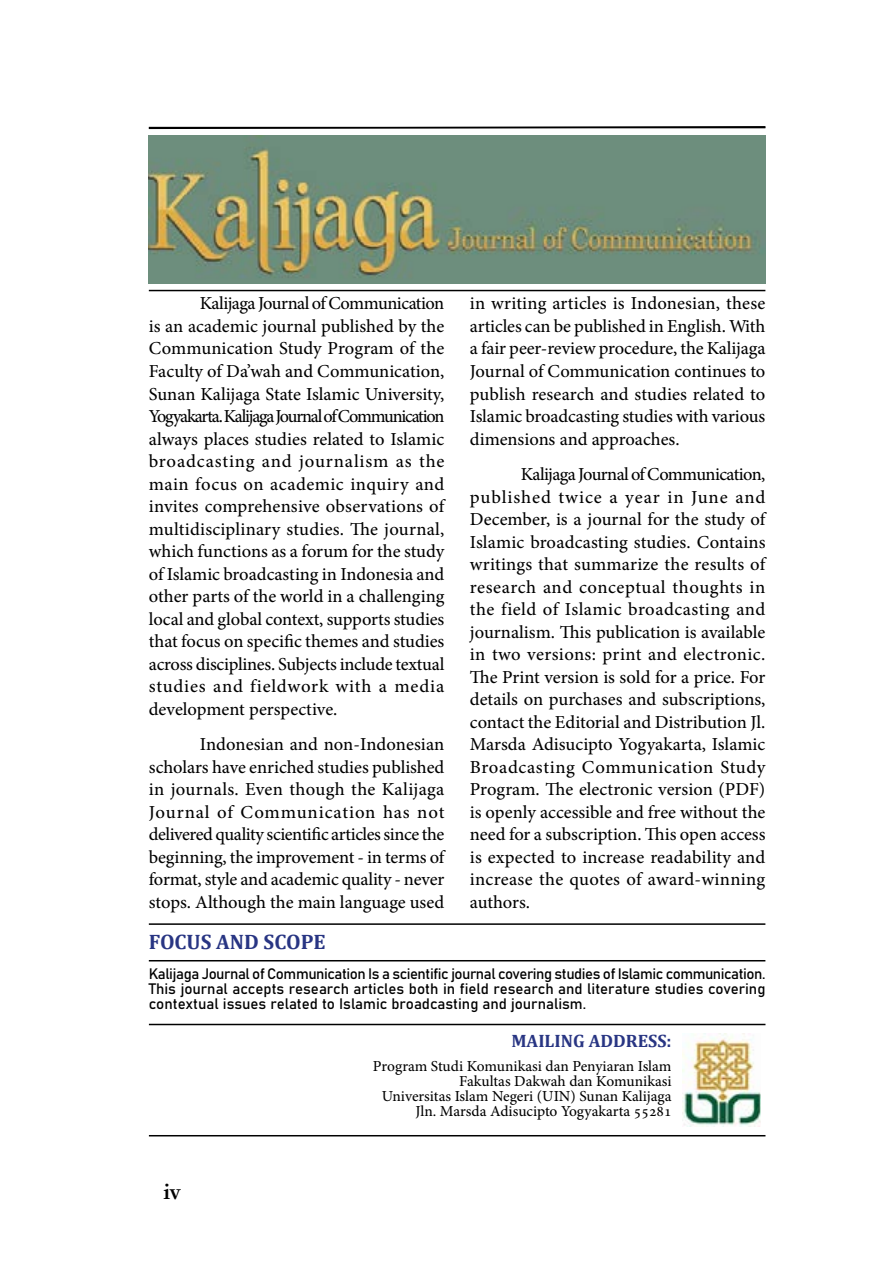
<style>
.page{position:relative;width:893px;height:1263px;background:#fff}
.page>*{position:absolute;margin:0;border:0;box-sizing:border-box;transform-origin:0 0}
.t1{font:700 24px "Garamond";color:#000}
.t2{font:700 21px "Cambria";color:#283583}
.t3{font:18px/22.5px "Adobe Hebrew";color:#000;text-align:justify}
.t4{font:700 18px "Cambria";color:#283583}
.t5{font:15px/15px "Bahnschrift";color:#000;text-align:justify}
.t6{font:15px/15px "Adobe Hebrew";color:#000;text-align:right}
</style>
<div class="page">
<img style="left:149px;top:135px;width:616px;height:149px">
<img style="left:682px;top:1033px;width:79px;height:93px">
<svg style="left:148px;top:126px;width:618px;height:4px"></svg>
<hr style="left:149px;top:290px;width:616px;height:1px;background:#000">
<hr style="left:149px;top:923px;width:616px;height:2px;background:#000">
<hr style="left:149px;top:960px;width:616px;height:1px;background:#000">
<hr style="left:149px;top:1024px;width:616px;height:1px;background:#000">
<hr style="left:149px;top:1135px;width:616px;height:1px;background:#000">
<p class="t3" style="left:149px;top:293px;width:297px;text-indent:51px">Kalijaga Journal of Communication is an academic journal published by the Communication Study Program of the Faculty of Da’wah and Communication, Sunan Kalijaga State Islamic University, Yogyakarta. Kalijaga Journal of Communication always places studies related to Islamic broadcasting and journalism as the main focus on academic inquiry and invites comprehensive observations of multidisciplinary studies. The journal, which functions as a forum for the study of Islamic broadcasting in Indonesia and other parts of the world in a challenging local and global context, supports studies that focus on specific themes and studies across disciplines. Subjects include textual studies and fieldwork with a media development perspective.</p>
<p class="t3" style="left:149px;top:733px;width:297px;text-indent:51px">Indonesian and non-Indonesian scholars have enriched studies published in journals. Even though the Kalijaga Journal of Communication has not delivered quality scientific articles since the beginning, the improvement - in terms of format, style and academic quality - never stops. Although the main language used</p>
<p class="t2" style="left:149px;top:927px;width:178px">FOCUS AND SCOPE</p>
<p class="t3" style="left:470px;top:293px;width:297px">in writing articles is Indonesian, these articles can be published in English. With a fair peer-review procedure, the Kalijaga Journal of Communication continues to publish research and studies related to Islamic broadcasting studies with various dimensions and approaches.</p>
<p class="t3" style="left:470px;top:463px;width:297px;text-indent:51px">Kalijaga Journal of Communication, published twice a year in June and December, is a journal for the study of Islamic broadcasting studies. Contains writings that summarize the results of research and conceptual thoughts in the field of Islamic broadcasting and journalism. This publication is available in two versions: print and electronic.<br>The Print version is sold for a price. For details on purchases and subscriptions, contact the Editorial and Distribution Jl.<br>Marsda Adisucipto Yogyakarta, Islamic Broadcasting Communication Study Program. The electronic version (PDF) is openly accessible and free without the need for a subscription. This open access is expected to increase readability and increase the quotes of award-winning authors.</p>
<p class="t5" style="left:149px;top:966px;width:618px">Kalijaga Journal of Communication Is a scientific journal covering studies of Islamic communication.<br>This journal accepts research articles both in field research and literature studies covering contextual issues related to Islamic broadcasting and journalism.</p>
<p class="t4" style="left:511px;top:1028px;width:162px">MAILING ADDRESS:</p>
<h1 class="t1" style="left:164px;top:1174px;width:19px">iv</h1>
<p class="t6" style="left:373px;top:1059px;width:300px">Program Studi Komunikasi dan Penyiaran Islam Fakultas Dakwah dan Komunikasi<br>Universitas Islam Negeri (UIN) Sunan Kalijaga Jln. Marsda Adisucipto Yogyakarta 55281</p>
</div>
